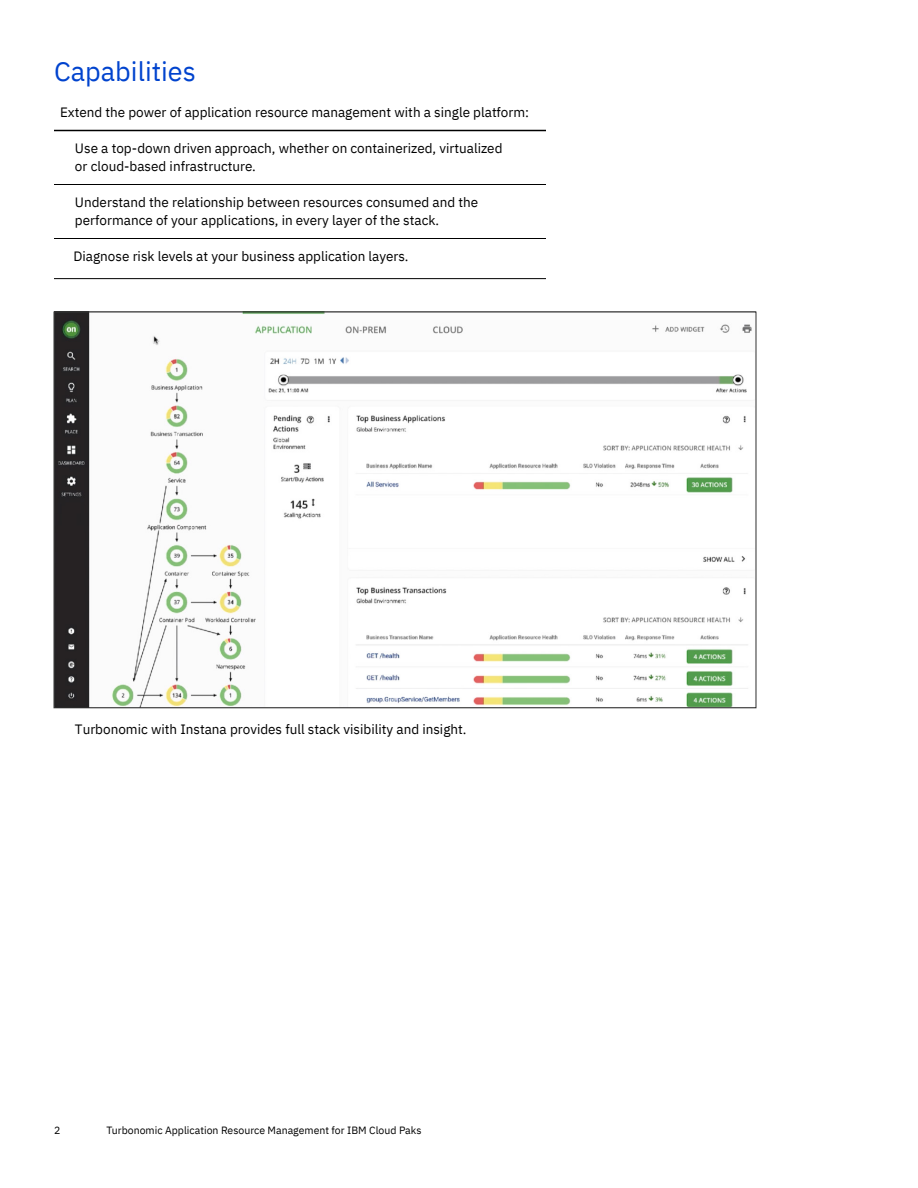
<style>
.page{position:relative;width:918px;height:1188px;background:#fff}
.page>*{position:absolute;margin:0;border:0;box-sizing:border-box;transform-origin:0 0}
.t1{font:27px "IBM Plex Sans";color:#0043ce}
.t2{font:13.5px/18px "IBM Plex Sans";color:#000}
.t3{font:10.5px "IBM Plex Sans";color:#000}
</style>
<div class="page">
<hr style="left:54px;top:184px;width:492px;height:1px;background:#000">
<hr style="left:54px;top:238px;width:492px;height:1px;background:#000">
<hr style="left:54px;top:278px;width:492px;height:1px;background:#000">
<hr style="left:54px;top:130px;width:492px;height:1px;background:#000">
<img style="left:56px;top:314px;width:696px;height:392px">
<h1 class="t1" style="left:54px;top:51px;width:143px">Capabilities</h1>
<p class="t2" style="left:60px;top:102px;width:471px">Extend the power of application resource management with a single platform:</p>
<p class="t2" style="left:75px;top:138px;width:429px">Use a top-down driven approach, whether on containerized, virtualized or cloud-based infrastructure.</p>
<p class="t2" style="left:75px;top:192px;width:405px">Understand the relationship between resources consumed and the performance of your applications, in every layer of the stack.</p>
<p class="t2" style="left:74px;top:246px;width:337px">Diagnose risk levels at your business application layers.</p>
<p class="t2" style="left:75px;top:719px;width:393px">Turbonomic with Instana provides full stack visibility and insight.</p>
<p class="t3" style="left:54px;top:1122px;width:8px">2</p>
<p class="t3" style="left:106px;top:1122px;width:316px">Turbonomic Application Resource Management for IBM Cloud Paks</p>
</div>
